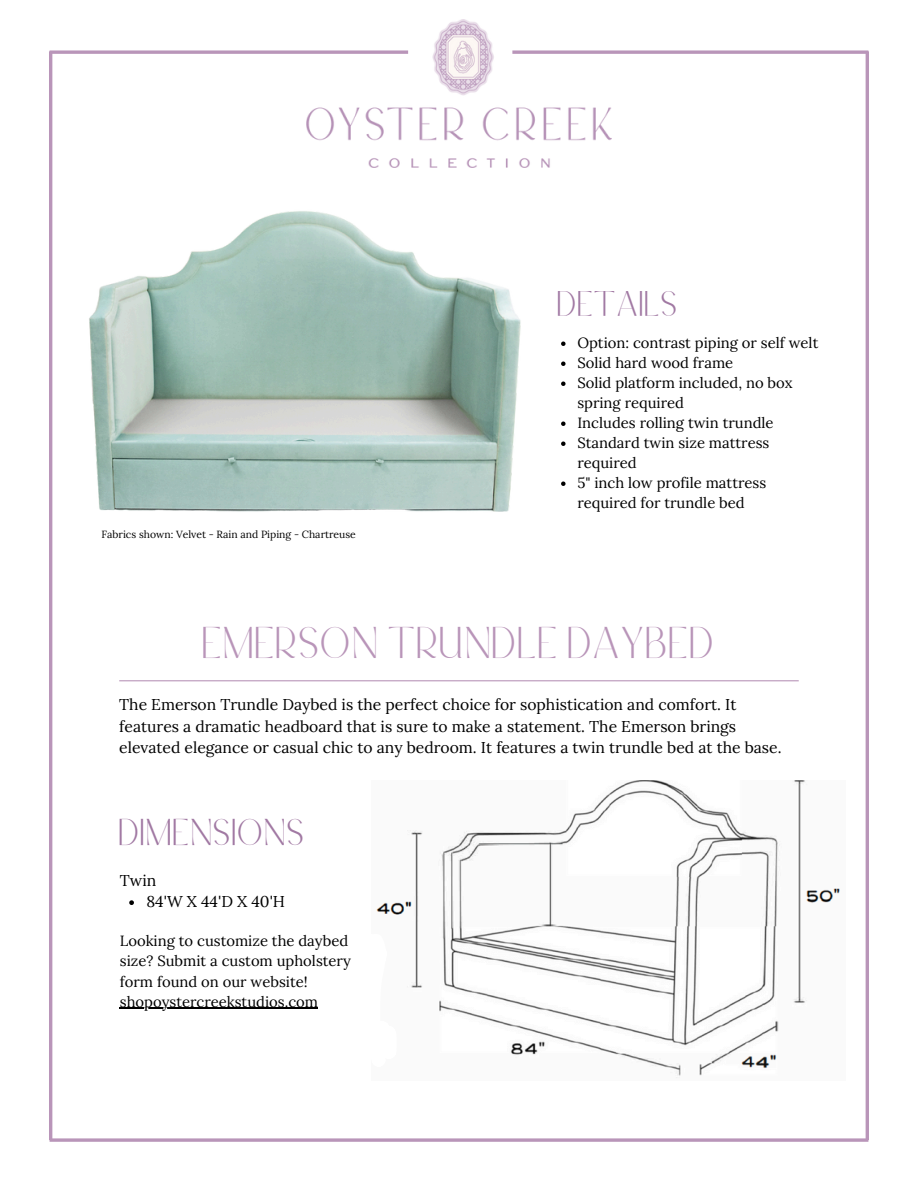
<style>
.page{position:relative;width:918px;height:1188px;background:#fff}
.page>*{position:absolute;margin:0;border:0;box-sizing:border-box;transform-origin:0 0}
.t1{font:29.85px "Callingstone";letter-spacing:.05em;color:#b995b9}
.t2{font:25.05px "Callingstone";letter-spacing:.05em;color:#a179a3}
.t3{font:23.7px "Callingstone";letter-spacing:.05em;color:#a179a3}
.t4{font:15.75px/21.1px "Lora";color:#000}
.t5{font:14.85px/20px "Lora";color:#000}
.t6{font:10.35px "Lora";color:#000}
</style>
<div class="page">
<img style="left:52px;top:167px;width:513px;height:390px">
<img style="left:306px;top:20px;width:305px;height:147px">
<svg style="left:50px;top:50px;width:358px;height:4px"></svg>
<hr style="left:49px;top:51px;width:3px;height:1089px;background:#b995b9">
<hr style="left:866px;top:51px;width:3px;height:1089px;background:#b995b9">
<svg style="left:512px;top:50px;width:356px;height:4px"></svg>
<svg style="left:50px;top:1138px;width:818px;height:4px;background:#c3a5c3"></svg>
<hr style="left:119px;top:680px;width:680px;height:1px;background:#b995b9">
<img style="left:376px;top:780px;width:464px;height:298px">
<svg style="left:561px;top:342px;width:5px;height:4px"></svg>
<svg style="left:561px;top:362px;width:5px;height:4px"></svg>
<svg style="left:561px;top:382px;width:5px;height:4px"></svg>
<svg style="left:561px;top:422px;width:5px;height:4px"></svg>
<svg style="left:561px;top:442px;width:5px;height:4px"></svg>
<svg style="left:561px;top:482px;width:5px;height:4px"></svg>
<svg style="left:129px;top:900px;width:5px;height:5px"></svg>
<hr style="left:120px;top:1008px;width:198px;height:1px;background:#000">
<svg style="left:376px;top:934px;width:21px;height:133px"></svg>
<p class="t6" style="left:102px;top:528px;width:256px">Fabrics shown: Velvet - Rain and Piping - Chartreuse</p>
<p class="t3" style="left:558px;top:289px;width:121px">DETAILS</p>
<p class="t5" style="left:577px;top:333px;width:243px">Option: contrast piping or self welt</p>
<p class="t5" style="left:577px;top:353px;width:157px">Solid hard wood frame</p>
<p class="t5" style="left:577px;top:373px;width:217px">Solid platform included, no box spring required</p>
<p class="t5" style="left:577px;top:413px;width:198px">Includes rolling twin trundle</p>
<h2 class="t5" style="left:577px;top:433px;width:194px">Standard twin size mattress required</h2>
<p class="t5" style="left:577px;top:473px;width:190px">5" inch low profile mattress required for trundle bed</p>
<p class="t1" style="left:203px;top:625px;width:513px">EMERSON TRUNDLE DAYBED</p>
<p class="t4" style="left:119px;top:694px;width:664px">The Emerson Trundle Daybed is the perfect choice for sophistication and comfort. It features a dramatic headboard that is sure to make a statement. The Emerson brings elevated elegance or casual chic to any bedroom. It features a twin trundle bed at the base.</p>
<p class="t2" style="left:120px;top:817px;width:187px">DIMENSIONS</p>
<p class="t4" style="left:120px;top:870px;width:38px">Twin</p>
<p class="t4" style="left:146px;top:891px;width:140px">84'W X 44'D X 40'H</p>
<p class="t5" style="left:120px;top:930px;width:233px">Looking to customize the daybed size? Submit a custom upholstery form found on our website!</p>
<h1 class="t5" style="left:120px;top:991px;width:200px">shopoystercreekstudios.com</h1>
</div>
